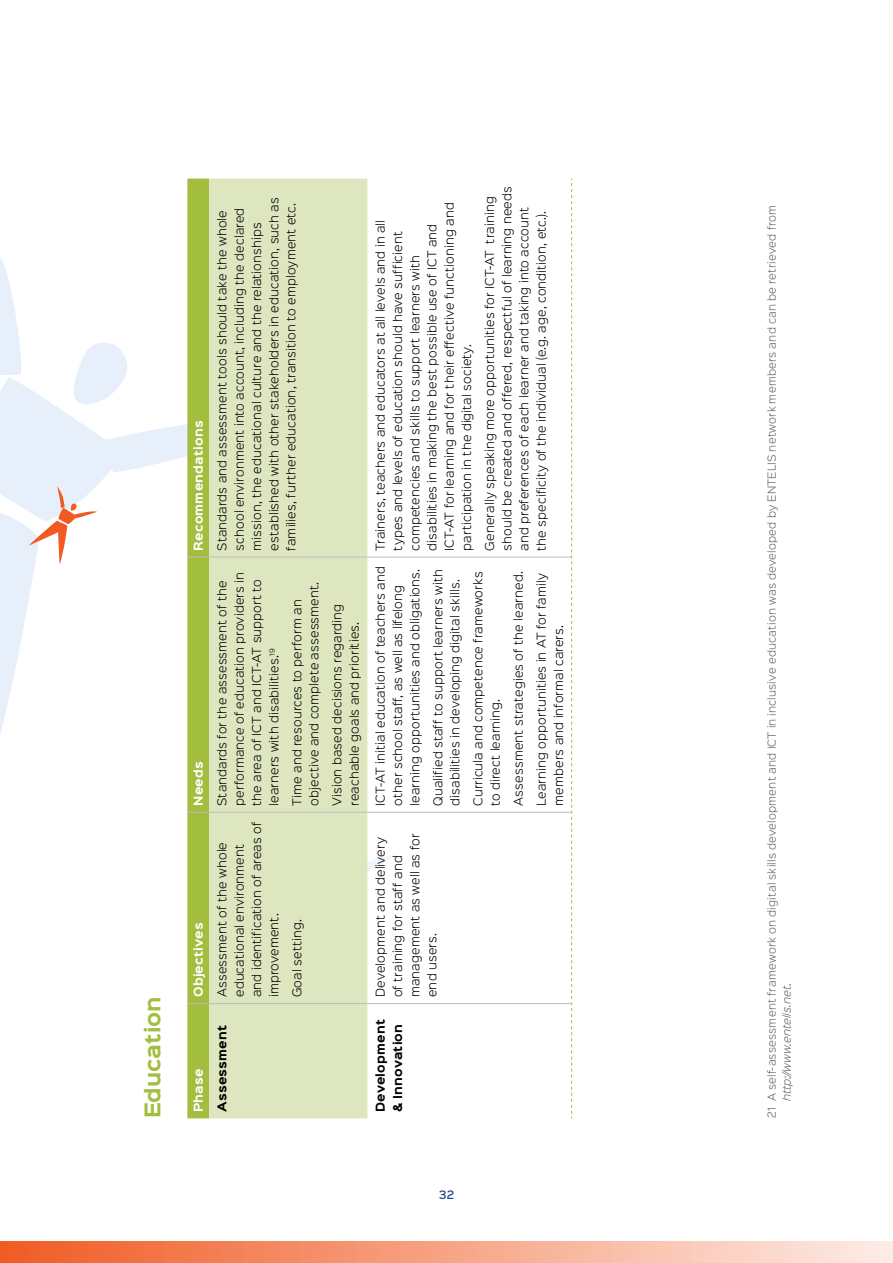
<style>
.page{position:relative;width:893px;height:1263px;background:#fff}
.page>*{position:absolute;margin:0;border:0;box-sizing:border-box;transform-origin:0 0}
.t1{font:700 19.5px "Sinkin Sans 700";color:#a3bd3f}
.text_table{font:300 11.1px/17.2px "Sinkin Sans 300";letter-spacing:.015em;color:#000}
.title_table{font:700 11.1px "Sinkin Sans 700";letter-spacing:.02em;color:#fff}
.text_table-2{font:700 11.1px/17.2px "Sinkin Sans 700";letter-spacing:.02em;color:#000}
.t2{font:500 10.5px "Sinkin Sans 500";color:#25408f}
.footnotes{font:300 10.05px/15px "Sinkin Sans 300";letter-spacing:.02em;color:#636466}
.s1{font-style:italic}
</style>
<div class="page">
<svg style="left:0;top:257px;width:187px;height:478px"></svg>
<svg style="left:367px;top:813px;width:29px;height:186px"></svg>
<svg style="left:29px;top:486px;width:68px;height:78px"></svg>
<div style="left:0;top:1242px;width:893px;height:21px;background:linear-gradient(to right,#f15b24,#fdede7)"></div>
<div style="left:209px;top:179px;width:158px;height:939px;background:#dde6bf"></div>
<div style="left:187px;top:179px;width:22px;height:939px;background:#a3bd3f"></div>
<hr style="left:209px;top:1003px;width:158px;height:1px;background:#bcbec0">
<hr style="left:209px;top:812px;width:158px;height:1px;background:#bcbec0">
<hr style="left:209px;top:557px;width:158px;height:1px;background:#bcbec0">
<hr style="left:367px;top:1003px;width:204px;height:1px;background:#bcbec0">
<hr style="left:367px;top:812px;width:204px;height:1px;background:#bcbec0">
<hr style="left:367px;top:557px;width:204px;height:1px;background:#bcbec0">
<svg style="left:571px;top:179px;width:1px;height:939px"></svg>
<h2 class="t1" style="left:142px;top:1118px;width:123px;rotate:-90deg">Education</h2>
<p class="title_table" style="left:192px;top:551px;width:132px;rotate:-90deg">Recommendations</p>
<p class="title_table" style="left:192px;top:806px;width:46px;rotate:-90deg">Needs</p>
<p class="title_table" style="left:192px;top:997px;width:77px;rotate:-90deg">Objectives</p>
<p class="title_table" style="left:192px;top:1112px;width:45px;rotate:-90deg">Phase</p>
<p class="text_table" style="left:213px;top:551px;width:355px;rotate:-90deg">Standards and assessment tools should take the whole school environment into account, including the declared mission, the educational culture and the relationships established with other stakeholders in education, such as families, further education, transition to employment etc.</p>
<p class="text_table" style="left:213px;top:806px;width:235px;rotate:-90deg">Standards for the assessment of the performance of education providers in the area of ICT and ICT-AT support to learners with disabilities.<sup>19</sup></p>
<p class="text_table" style="left:287px;top:806px;width:226px;rotate:-90deg">Time and resources to perform an objective and complete assessment.</p>
<p class="text_table" style="left:213px;top:997px;width:177px;rotate:-90deg">Assessment of the whole educational environment and identification of areas of improvement.</p>
<p class="text_table-2" style="left:214px;top:1112px;width:89px;rotate:-90deg">Assessment</p>
<p class="text_table" style="left:287px;top:997px;width:80px;rotate:-90deg">Goal setting.</p>
<p class="text_table" style="left:328px;top:806px;width:203px;rotate:-90deg">Vision based decisions regarding reachable goals and priorities.</p>
<p class="text_table" style="left:371px;top:551px;width:350px;rotate:-90deg">Trainers, teachers and educators at all levels and in all types and levels of education should have sufficient competencies and skills to support learners with disabilities in making the best possible use of ICT and ICT-AT for learning and for their effective functioning and participation in the digital society.</p>
<p class="text_table" style="left:480px;top:551px;width:366px;rotate:-90deg">Generally speaking more opportunities for ICT-AT training should be created and offered, respectful of learning needs and preferences of each learner and taking into account the specificity of the individual (e.g. age, condition, etc.).</p>
<p class="text_table" style="left:371px;top:806px;width:241px;rotate:-90deg">ICT-AT initial education of teachers and other school staff, as well as lifelong learning opportunities and obligations.</p>
<p class="text_table" style="left:428px;top:806px;width:238px;rotate:-90deg">Qualified staff to support learners with disabilities in developing digital skills.</p>
<p class="text_table" style="left:469px;top:806px;width:236px;rotate:-90deg">Curricula and competence frameworks to direct learning.</p>
<p class="text_table" style="left:509px;top:806px;width:236px;rotate:-90deg">Assessment strategies of the learned.</p>
<p class="text_table" style="left:532px;top:806px;width:234px;rotate:-90deg">Learning opportunities in AT for family members and informal carers.</p>
<p class="text_table" style="left:371px;top:997px;width:165px;rotate:-90deg">Development and delivery of training for staff and management as well as for end users.</p>
<p class="text_table-2" style="left:372px;top:1112px;width:94px;rotate:-90deg">Development &amp; Innovation</p>
<p class="t2" style="left:439px;top:1186px;width:17px">32</p>
<p class="footnotes" style="left:764px;top:1101px;width:898px;text-indent:-17px;rotate:-90deg">21 A self-assessment framework on digital skills development and ICT in inclusive education was developed by ENTELIS network members and can be retrieved from <span class="s1">http://www.entelis.net</span>.</p>
</div>
